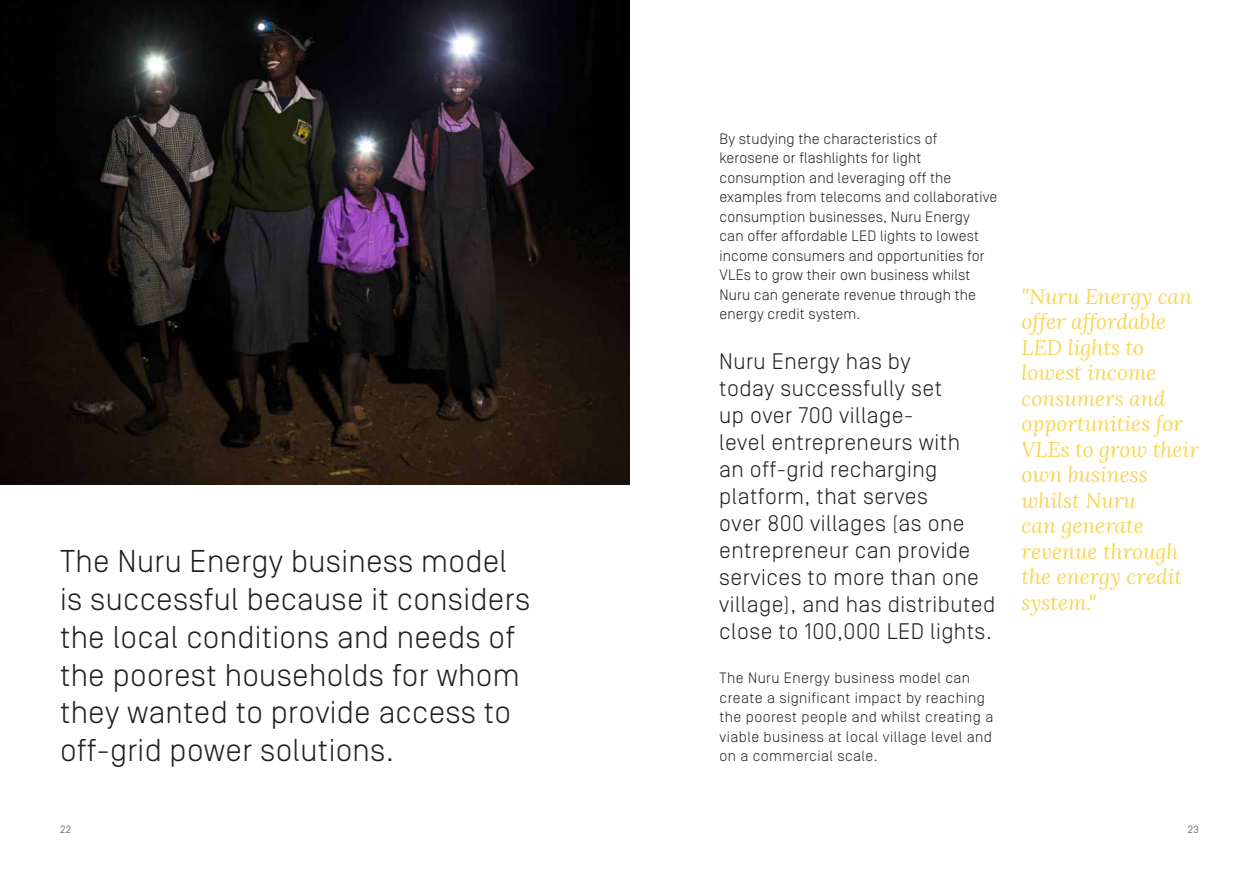
<style>
.page{position:relative;width:1259px;height:893px;background:#fff}
.page>*{position:absolute;margin:0;border:0;box-sizing:border-box;transform-origin:0 0}
.t1{font:300 31.5px/37.8px "Simplon Norm";letter-spacing:.01em;color:#231f20}
.t2{font:300 22.5px/27px "Simplon Norm";letter-spacing:.02em;color:#231f20}
.t3{font:italic 21px/25.5px "Lora";color:#f9d655}
.t4{font:300 15px/19.5px "Simplon Norm";letter-spacing:.01em;color:#231f20}
.t5{font:300 15px/19.5px "Simplon Norm";letter-spacing:.03em;color:#231f20}
.t6{font:300 10.5px "Simplon Norm";color:#3e3e3f}
</style>
<div class="page">
<img style="left:0;top:0;width:629px;height:485px">
<p class="t1" style="left:60px;top:543px;width:472px">The Nuru Energy business model is successful because it considers the local conditions and needs of the poorest households for whom they wanted to provide access to off-grid power solutions.</p>
<p class="t4" style="left:719px;top:129px;width:279px">By studying the characteristics of kerosene or flashlights for light consumption and leveraging off the examples from telecoms and collaborative consumption businesses, Nuru Energy can offer affordable LED lights to lowest income consumers and opportunities for VLEs to grow their own business whilst Nuru can generate revenue through the energy credit system.</p>
<p class="t2" style="left:719px;top:348px;width:278px">Nuru Energy has by<br>today successfully set<br>up over 700 village-<br>level entrepreneurs with<br>an off-grid recharging platform, that serves<br>over 800 villages (as one entrepreneur can provide services to more than one village), and has distributed close to 100,000 LED lights.</p>
<p class="t5" style="left:719px;top:668px;width:275px">The Nuru Energy business model can create a significant impact by reaching the poorest people and whilst creating a viable business at local village level and on a commercial scale.</p>
<p class="t3" style="left:1021px;top:284px;width:179px">"Nuru Energy can offer affordable<br>LED lights to lowest income consumers and opportunities for<br>VLEs to grow their own business whilst Nuru<br>can generate revenue through the energy credit system."</p>
<p class="t6" style="left:60px;top:824px;width:12px">22</p>
<p class="t6" style="left:1188px;top:824px;width:13px">23</p>
</div>
